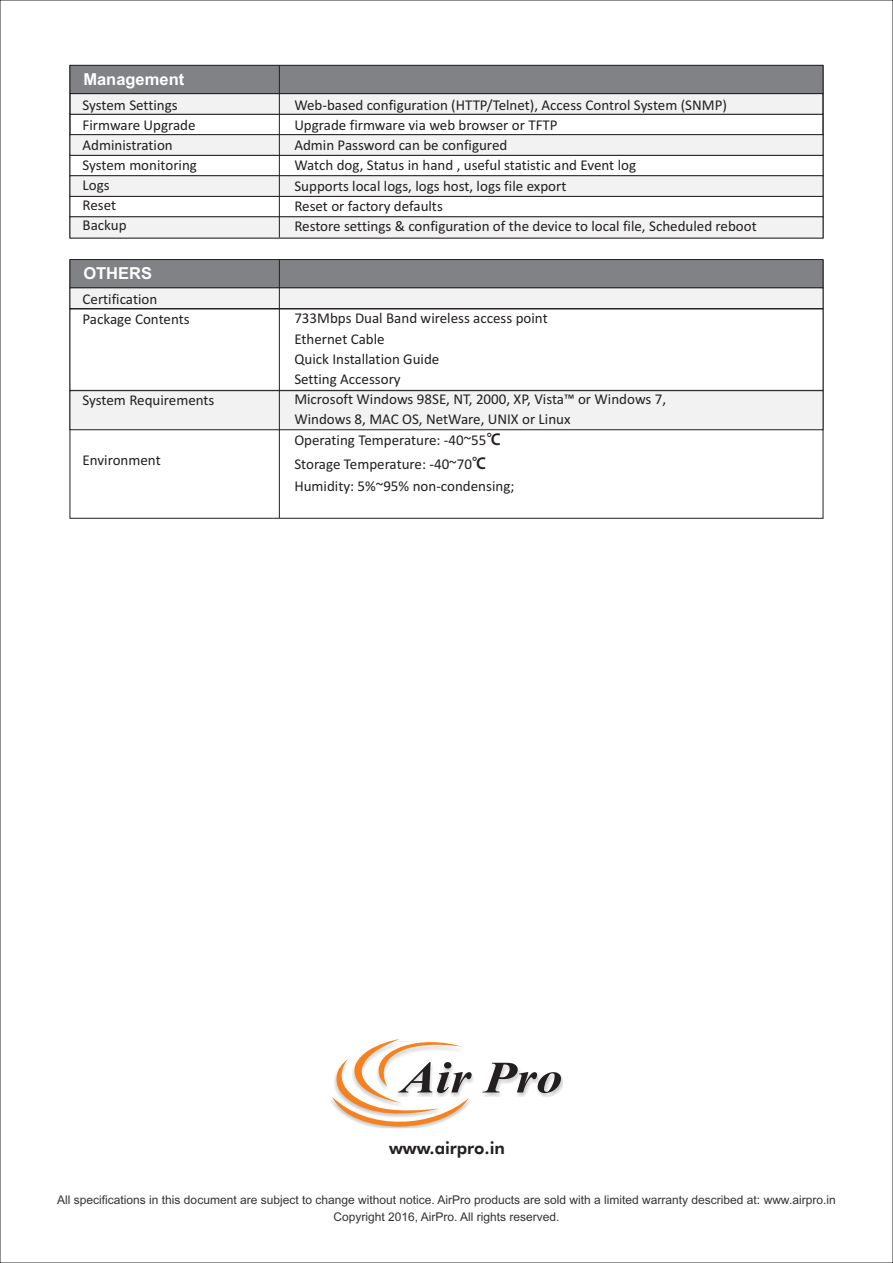
<style>
.page{position:relative;width:893px;height:1263px;background:#fff}
.page>*{position:absolute;margin:0;border:0;box-sizing:border-box;transform-origin:0 0}
.t1{font:800 16.95px "Futura BT";color:#231f20}
.t2{font:700 16.5px "Arial";color:#fff}
.t3{font:15px/20.1px "Calibri";color:#231f20}
.t4{font:12px/16.4px "Arial";color:#333;text-align:center}
.s1{font-family:"Koz Go Pro";font-weight:700}
</style>
<div class="page">
<svg style="left:331px;top:1039px;width:230px;height:90px"></svg>
<svg style="left:69px;top:65px;width:755px;height:174px"></svg>
<hr style="left:279px;top:65px;width:1px;height:172px;background:#231f20">
<svg style="left:69px;top:430px;width:755px;height:89px"></svg>
<svg style="left:69px;top:309px;width:755px;height:81px"></svg>
<svg style="left:69px;top:390px;width:755px;height:40px"></svg>
<svg style="left:69px;top:259px;width:755px;height:50px"></svg>
<hr style="left:279px;top:260px;width:1px;height:258px;background:#231f20">
<p class="t2" style="left:83px;top:73px;width:102px">Management</p>
<p class="t3" style="left:83px;top:96px;width:116px">System Settings<br>Firmware Upgrade<br>Administration<br>System monitoring<br>Logs<br>Reset<br>Backup</p>
<p class="t2" style="left:83px;top:267px;width:70px">OTHERS</p>
<p class="t3" style="left:83px;top:290px;width:109px">Certification<br>Package Contents</p>
<p class="t3" style="left:83px;top:391px;width:133px">System Requirements</p>
<p class="t3" style="left:83px;top:451px;width:80px">Environment</p>
<p class="t3" style="left:294px;top:96px;width:464px">Web-based configuration (HTTP/Telnet), Access Control System (SNMP)<br>Upgrade firmware via web browser or TFTP<br>Admin Password can be configured<br>Watch dog, Status in hand , useful statistic and Event log<br>Supports local logs, logs host, logs file export<br>Reset or factory defaults<br>Restore settings &amp; configuration of the device to local file, Scheduled reboot</p>
<p class="t3" style="left:294px;top:309px;width:373px">733Mbps Dual Band wireless access point<br>Ethernet Cable<br>Quick Installation Guide<br>Setting Accessory<br>Microsoft Windows 98SE, NT, 2000, XP, Vista™ or Windows 7, Windows 8, MAC OS, NetWare, UNIX or Linux<br>Operating Temperature: -40~55<span class="s1">℃</span></p>
<p class="t3" style="left:294px;top:454px;width:222px;line-height:22.4px">Storage Temperature: -40~70<span class="s1">℃<br></span>Humidity: 5%~95% non-condensing;</p>
<p class="t1" style="left:389px;top:1141px;width:117px">www.airpro.in</p>
<p class="t4" style="left:57px;top:1193px;width:780px">All specifications in this document are subject to change without notice. AirPro products are sold with a limited warranty described at: www.airpro.in<br>Copyright 2016, AirPro. All rights reserved.</p>
</div>
